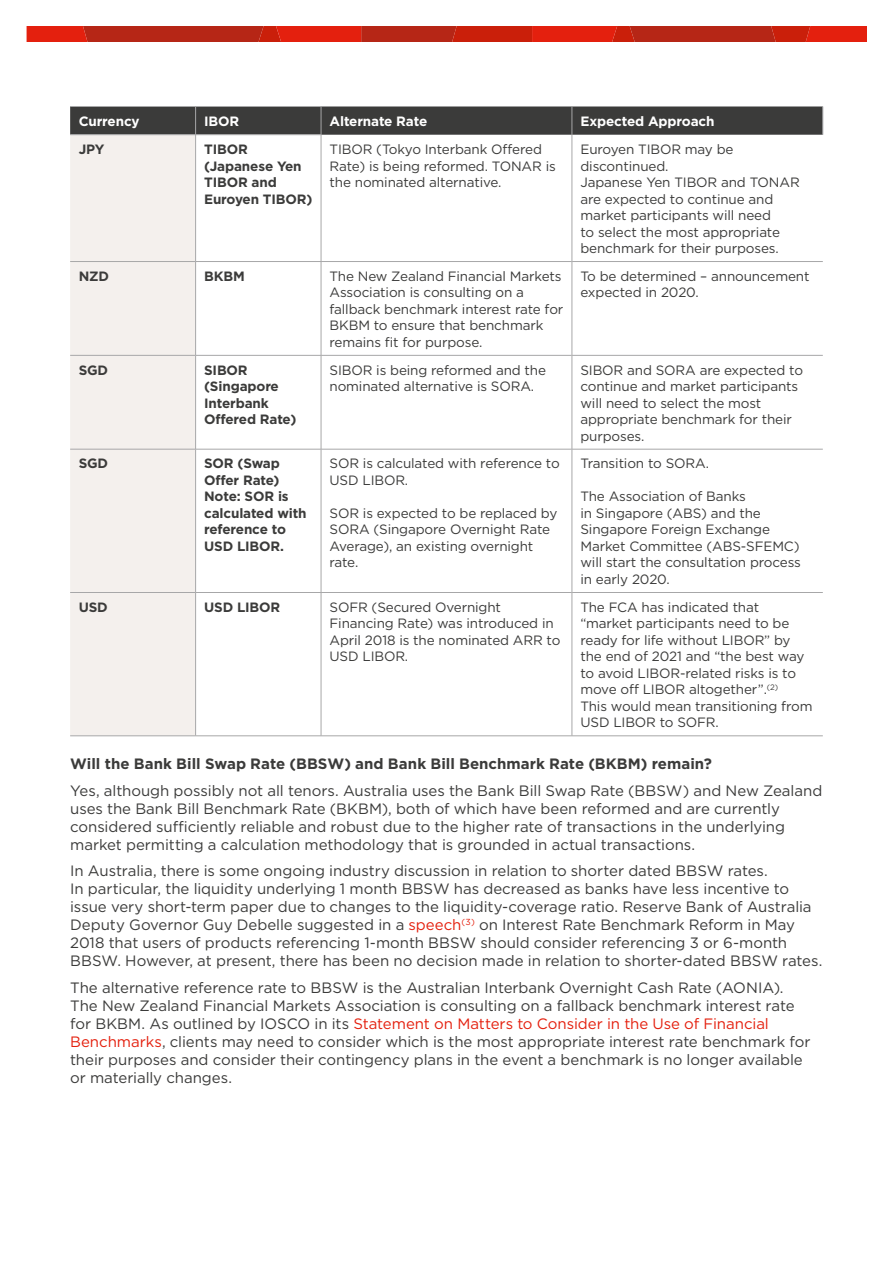
<style>
.page{position:relative;width:893px;height:1263px;background:#fff}
.page>*{position:absolute;margin:0;border:0;box-sizing:border-box;transform-origin:0 0}
.t1{font:15px/18px "Gotham";letter-spacing:-.005em;color:#3b3b3a}
.t2{font:700 15px "Gotham";color:#3b3b3a}
.t3{font:13.5px/16.5px "Gotham";letter-spacing:-.01em;color:#3b3b3a}
.t4{font:700 13.5px/16.5px "Gotham";letter-spacing:-.01em;color:#3b3b3a}
.t5{font:700 13.5px "Gotham";letter-spacing:-.01em;color:#fff}
.s1{color:#e4200e}
</style>
<div class="page">
<div style="left:70px;top:135px;width:125px;height:600px;background:#f4f0ed"></div>
<svg style="left:196px;top:135px;width:125px;height:600px"></svg>
<hr style="left:70px;top:261px;width:126px;height:1px;background:#a7a7a8">
<hr style="left:196px;top:261px;width:125px;height:1px;background:#a7a7a8">
<hr style="left:321px;top:261px;width:251px;height:1px;background:#a7a7a8">
<hr style="left:572px;top:261px;width:251px;height:1px;background:#a7a7a8">
<hr style="left:70px;top:355px;width:126px;height:1px;background:#a7a7a8">
<hr style="left:196px;top:355px;width:125px;height:1px;background:#a7a7a8">
<hr style="left:321px;top:355px;width:251px;height:1px;background:#a7a7a8">
<hr style="left:572px;top:355px;width:251px;height:1px;background:#a7a7a8">
<hr style="left:70px;top:449px;width:126px;height:1px;background:#a7a7a8">
<hr style="left:196px;top:449px;width:125px;height:1px;background:#a7a7a8">
<hr style="left:321px;top:449px;width:251px;height:1px;background:#a7a7a8">
<hr style="left:572px;top:449px;width:251px;height:1px;background:#a7a7a8">
<hr style="left:70px;top:592px;width:126px;height:1px;background:#a7a7a8">
<hr style="left:196px;top:592px;width:125px;height:1px;background:#a7a7a8">
<hr style="left:321px;top:592px;width:251px;height:1px;background:#a7a7a8">
<hr style="left:572px;top:592px;width:251px;height:1px;background:#a7a7a8">
<hr style="left:70px;top:735px;width:126px;height:1px;background:#a7a7a8">
<hr style="left:196px;top:735px;width:125px;height:1px;background:#a7a7a8">
<hr style="left:321px;top:735px;width:251px;height:1px;background:#a7a7a8">
<hr style="left:572px;top:735px;width:251px;height:1px;background:#a7a7a8">
<hr style="left:572px;top:135px;width:1px;height:127px;background:#a7a7a8">
<hr style="left:572px;top:261px;width:1px;height:94px;background:#a7a7a8">
<hr style="left:572px;top:355px;width:1px;height:94px;background:#a7a7a8">
<hr style="left:572px;top:449px;width:1px;height:143px;background:#a7a7a8">
<hr style="left:572px;top:592px;width:1px;height:144px;background:#a7a7a8">
<svg style="left:70px;top:106px;width:753px;height:29px;background:#414140"></svg>
<hr style="left:195px;top:135px;width:1px;height:126px;background:#a7a7a8">
<hr style="left:321px;top:135px;width:1px;height:126px;background:#a7a7a8">
<hr style="left:195px;top:262px;width:1px;height:93px;background:#a7a7a8">
<hr style="left:321px;top:262px;width:1px;height:93px;background:#a7a7a8">
<hr style="left:195px;top:355px;width:1px;height:94px;background:#a7a7a8">
<hr style="left:321px;top:355px;width:1px;height:94px;background:#a7a7a8">
<hr style="left:195px;top:449px;width:1px;height:143px;background:#a7a7a8">
<hr style="left:321px;top:449px;width:1px;height:143px;background:#a7a7a8">
<hr style="left:195px;top:593px;width:1px;height:143px;background:#a7a7a8">
<hr style="left:321px;top:593px;width:1px;height:143px;background:#a7a7a8">
<svg style="left:27px;top:27px;width:839px;height:14px;background:#c92311"></svg>
<p class="t5" style="left:79px;top:112px;width:62px">Currency</p>
<p class="t5" style="left:204px;top:112px;width:37px">IBOR</p>
<p class="t5" style="left:330px;top:112px;width:99px">Alternate Rate</p>
<p class="t5" style="left:580px;top:112px;width:136px">Expected Approach</p>
<p class="t4" style="left:79px;top:141px;width:27px">JPY</p>
<p class="t4" style="left:204px;top:141px;width:110px">TIBOR (Japanese Yen<br>TIBOR and<br>Euroyen TIBOR)</p>
<p class="t3" style="left:330px;top:141px;width:228px">TIBOR (Tokyo Interbank Offered<br>Rate) is being reformed. TONAR is the nominated alternative.</p>
<p class="t3" style="left:580px;top:141px;width:221px">Euroyen TIBOR may be discontinued.<br>Japanese Yen TIBOR and TONAR are expected to continue and market participants will need<br>to select the most appropriate benchmark for their purposes.</p>
<p class="t4" style="left:79px;top:268px;width:32px">NZD</p>
<p class="t4" style="left:204px;top:268px;width:42px">BKBM</p>
<p class="t3" style="left:330px;top:267px;width:235px">The New Zealand Financial Markets<br>Association is consulting on a fallback benchmark interest rate for<br>BKBM to ensure that benchmark remains fit for purpose.</p>
<p class="t3" style="left:580px;top:267px;width:231px">To be determined – announcement expected in 2020.</p>
<p class="t4" style="left:79px;top:361px;width:31px">SGD</p>
<p class="t4" style="left:204px;top:361px;width:94px">SIBOR (Singapore<br>Interbank<br>Offered Rate)</p>
<p class="t3" style="left:330px;top:361px;width:218px">SIBOR is being reformed and the nominated alternative is SORA.</p>
<p class="t3" style="left:580px;top:361px;width:224px">SIBOR and SORA are expected to continue and market participants will need to select the most appropriate benchmark for their purposes.</p>
<p class="t4" style="left:79px;top:455px;width:31px">SGD</p>
<p class="t4" style="left:204px;top:455px;width:104px">SOR (Swap<br>Offer Rate)<br>Note: SOR is calculated with reference to<br>USD LIBOR.</p>
<p class="t3" style="left:330px;top:455px;width:232px">SOR is calculated with reference to<br>USD LIBOR.</p>
<p class="t3" style="left:580px;top:455px;width:130px">Transition to SORA.</p>
<p class="t3" style="left:580px;top:488px;width:222px">The Association of Banks<br>in Singapore (ABS) and the<br>Singapore Foreign Exchange<br>Market Committee (ABS-SFEMC) will start the consultation process in early 2020.</p>
<p class="t3" style="left:330px;top:505px;width:229px">SOR is expected to be replaced by<br>SORA (Singapore Overnight Rate<br>Average), an existing overnight rate.</p>
<p class="t4" style="left:79px;top:599px;width:31px">USD</p>
<p class="t4" style="left:204px;top:599px;width:78px">USD LIBOR</p>
<p class="t3" style="left:330px;top:598px;width:232px">SOFR (Secured Overnight<br>Financing Rate) was introduced in<br>April 2018 is the nominated ARR to<br>USD LIBOR.</p>
<p class="t3" style="left:580px;top:598px;width:234px">The FCA has indicated that “market participants need to be ready for life without LIBOR” by the end of 2021 and “the best way to avoid LIBOR-related risks is to move off LIBOR altogether”.<sup>(2)<br></sup>This would mean transitioning from<br>USD LIBOR to SOFR.</p>
<p class="t2" style="left:70px;top:754px;width:643px">Will the Bank Bill Swap Rate (BBSW) and Bank Bill Benchmark Rate (BKBM) remain?</p>
<p class="t1" style="left:70px;top:781px;width:754px">Yes, although possibly not all tenors. Australia uses the Bank Bill Swap Rate (BBSW) and New Zealand uses the Bank Bill Benchmark Rate (BKBM), both of which have been reformed and are currently considered sufficiently reliable and robust due to the higher rate of transactions in the underlying market permitting a calculation methodology that is grounded in actual transactions.</p>
<p class="t1" style="left:70px;top:862px;width:754px">In Australia, there is some ongoing industry discussion in relation to shorter dated BBSW rates.<br>In particular, the liquidity underlying 1 month BBSW has decreased as banks have less incentive to issue very short-term paper due to changes to the liquidity-coverage ratio. Reserve Bank of Australia Deputy Governor Guy Debelle suggested in a <span class="s1">speech</span><sup>(3)</sup> on Interest Rate Benchmark Reform in May 2018 that users of products referencing 1-month BBSW should consider referencing 3 or 6-month BBSW. However, at present, there has been no decision made in relation to shorter-dated BBSW rates.</p>
<p class="t1" style="left:70px;top:978px;width:742px">The alternative reference rate to BBSW is the Australian Interbank Overnight Cash Rate (AONIA).<br>The New Zealand Financial Markets Association is consulting on a fallback benchmark interest rate for BKBM. As outlined by IOSCO in its <span class="s1">Statement on Matters to Consider in the Use of Financial Benchmarks</span>, clients may need to consider which is the most appropriate interest rate benchmark for their purposes and consider their contingency plans in the event a benchmark is no longer available or materially changes.</p>
</div>
